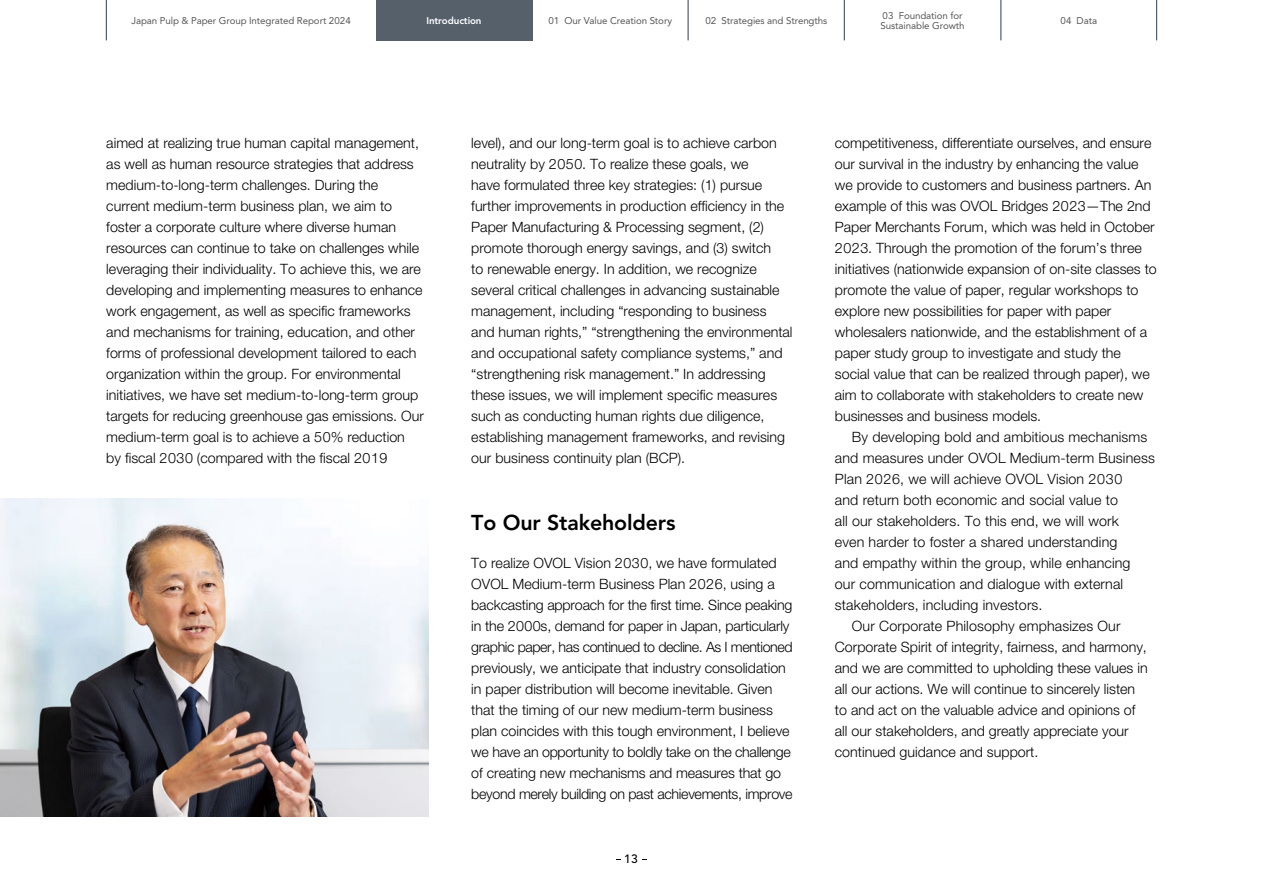
<style>
.page{position:relative;width:1263px;height:893px;background:#fff}
.page>*{position:absolute;margin:0;border:0;box-sizing:border-box;transform-origin:0 0}
.t1{font:800 21.3px "Avenir LT Std";letter-spacing:-.01em;color:#000}
.t2{font:300 14.25px/21px "Helvetica Neue LT Std";color:#000}
.t3{font:500 12px "Avenir LT Std";color:#000}
.t4{font:9.75px/10.5px "Avenir LT Std";letter-spacing:-.01em;color:#595757}
.t5{font:800 9.75px "Avenir LT Std";letter-spacing:-.01em;color:#fff}
</style>
<div class="page">
<img style="left:0;top:499px;width:428px;height:318px">
<div style="left:376px;top:0;width:156px;height:40px;background:#55606b"></div>
<hr style="left:688px;top:0;width:1px;height:40px;background:#2f3c47">
<hr style="left:1156px;top:0;width:1px;height:40px;background:#2f3c47">
<hr style="left:1001px;top:0;width:1px;height:40px;background:#2f3c47">
<hr style="left:844px;top:0;width:1px;height:40px;background:#2f3c47">
<hr style="left:106px;top:0;width:1px;height:40px;background:#2f3c47">
<p class="t4" style="left:131px;top:15px;width:221px">Japan Pulp &amp; Paper Group Integrated Report 2024</p>
<p class="t5" style="left:426px;top:15px;width:57px">Introduction</p>
<p class="t4" style="left:548px;top:15px;width:125px">01 Our Value Creation Story</p>
<p class="t4" style="left:705px;top:15px;width:123px">02 Strategies and Strengths</p>
<p class="t4" style="left:881px;top:10px;width:85px">03 Foundation for<br>Sustainable Growth</p>
<p class="t4" style="left:1060px;top:15px;width:38px">04 Data</p>
<p class="t2" style="left:106px;top:132px;width:319px">aimed at realizing true human capital management, as well as human resource strategies that address medium-to-long-term challenges. During the current medium-term business plan, we aim to foster a corporate culture where diverse human resources can continue to take on challenges while leveraging their individuality. To achieve this, we are developing and implementing measures to enhance work engagement, as well as specific frameworks and mechanisms for training, education, and other forms of professional development tailored to each organization within the group. For environmental initiatives, we have set medium-to-long-term group targets for reducing greenhouse gas emissions. Our medium-term goal is to achieve a 50% reduction<br>by fiscal 2030 (compared with the fiscal 2019</p>
<p class="t2" style="left:471px;top:132px;width:323px">level), and our long-term goal is to achieve carbon neutrality by 2050. To realize these goals, we<br>have formulated three key strategies: (1) pursue further improvements in production efficiency in the Paper Manufacturing &amp; Processing segment, (2) promote thorough energy savings, and (3) switch<br>to renewable energy. In addition, we recognize several critical challenges in advancing sustainable management, including “responding to business and human rights,” “strengthening the environmental and occupational safety compliance systems,” and “strengthening risk management.” In addressing these issues, we will implement specific measures such as conducting human rights due diligence, establishing management frameworks, and revising our business continuity plan (BCP).</p>
<h1 class="t1" style="left:471px;top:510px;width:206px">To Our Stakeholders</h1>
<p class="t2" style="left:471px;top:552px;width:323px">To realize OVOL Vision 2030, we have formulated OVOL Medium-term Business Plan 2026, using a backcasting approach for the first time. Since peaking in the 2000s, demand for paper in Japan, particularly graphic paper, has continued to decline. As I mentioned previously, we anticipate that industry consolidation in paper distribution will become inevitable. Given that the timing of our new medium-term business plan coincides with this tough environment, I believe we have an opportunity to boldly take on the challenge of creating new mechanisms and measures that go beyond merely building on past achievements, improve</p>
<p class="t3" style="left:624px;top:852px;width:15px">13</p>
<p class="t2" style="left:835px;top:132px;width:323px">competitiveness, differentiate ourselves, and ensure our survival in the industry by enhancing the value we provide to customers and business partners. An example of this was OVOL Bridges 2023—The 2nd Paper Merchants Forum, which was held in October 2023. Through the promotion of the forum’s three initiatives (nationwide expansion of on-site classes to promote the value of paper, regular workshops to explore new possibilities for paper with paper wholesalers nationwide, and the establishment of a paper study group to investigate and study the social value that can be realized through paper), we aim to collaborate with stakeholders to create new businesses and business models.</p>
<p class="t2" style="left:852px;top:426px;width:297px">By developing bold and ambitious mechanisms</p>
<p class="t2" style="left:835px;top:447px;width:321px">and measures under OVOL Medium-term Business</p>
<p class="t2" style="left:835px;top:468px;width:289px">Plan 2026, we will achieve OVOL Vision 2030</p>
<p class="t2" style="left:835px;top:489px;width:285px">and return both economic and social value to</p>
<p class="t2" style="left:835px;top:510px;width:285px">all our stakeholders. To this end, we will work</p>
<p class="t2" style="left:835px;top:531px;width:284px">even harder to foster a shared understanding</p>
<p class="t2" style="left:835px;top:552px;width:297px">and empathy within the group, while enhancing</p>
<p class="t2" style="left:835px;top:573px;width:290px">our communication and dialogue with external</p>
<p class="t2" style="left:835px;top:594px;width:209px">stakeholders, including investors.</p>
<p class="t2" style="left:852px;top:615px;width:270px">Our Corporate Philosophy emphasizes Our</p>
<p class="t2" style="left:835px;top:636px;width:313px">Corporate Spirit of integrity, fairness, and harmony,</p>
<p class="t2" style="left:835px;top:657px;width:314px">and we are committed to upholding these values in</p>
<p class="t2" style="left:835px;top:678px;width:302px">all our actions. We will continue to sincerely listen</p>
<p class="t2" style="left:835px;top:699px;width:302px">to and act on the valuable advice and opinions of</p>
<p class="t2" style="left:835px;top:720px;width:295px">all our stakeholders, and greatly appreciate your</p>
<p class="t2" style="left:835px;top:741px;width:205px">continued guidance and support.</p>
</div>
